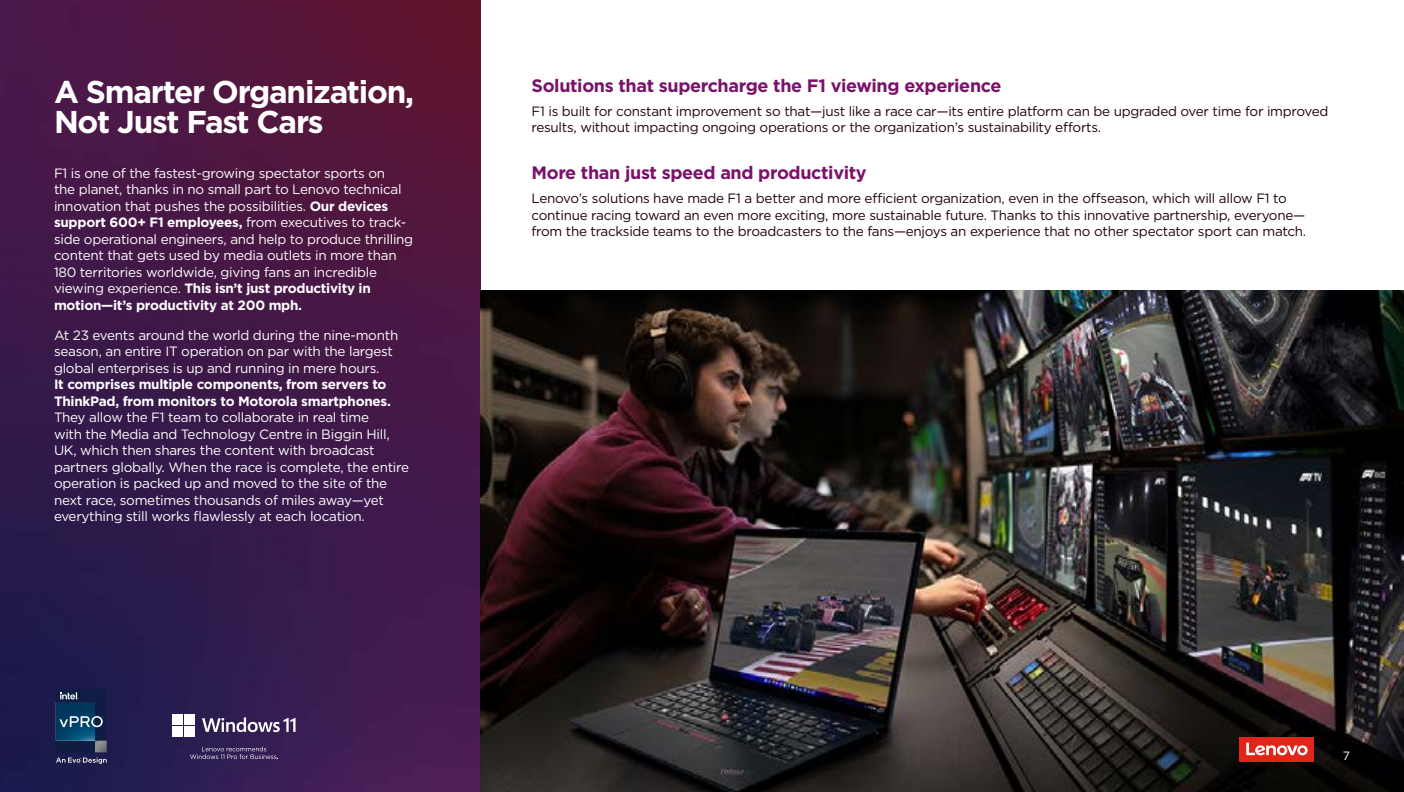
<style>
.page{position:relative;width:1404px;height:792px;background:#fff}
.page>*{position:absolute;margin:0;border:0;box-sizing:border-box;transform-origin:0 0}
.t1{font:700 31.5px/30px "Gotham";letter-spacing:-.04em;color:#fff}
.t2{font:700 18px "Gotham";letter-spacing:-.02em;color:#7a126b}
.t3{font:13.5px/16.5px "Gotham";letter-spacing:-.02em;color:#fff}
.t4{font:13.5px/16.5px "Gotham";letter-spacing:-.02em;color:#1e0013}
.t5{font:700 13.5px/16.5px "Gotham";letter-spacing:-.02em;color:#fff}
.t6{font:12px "Gotham";color:#fff}
.s1{font-weight:700}
</style>
<div class="page">
<img style="left:0;top:0;width:481px;height:792px">
<img style="left:481px;top:290px;width:923px;height:502px">
<div style="left:1239px;top:737px;width:75px;height:25px;background:#e1251b"></div>
<svg style="left:1246px;top:742px;width:62px;height:13px"></svg>
<div style="left:173px;top:713px;width:10px;height:11px;background:#fff"></div>
<div style="left:184px;top:713px;width:11px;height:11px;background:#fff"></div>
<div style="left:173px;top:725px;width:10px;height:11px;background:#fff"></div>
<div style="left:184px;top:725px;width:11px;height:11px;background:#fff"></div>
<svg style="left:202px;top:717px;width:94px;height:15px"></svg>
<svg style="left:190px;top:746px;width:88px;height:13px"></svg>
<svg style="left:56px;top:689px;width:51px;height:75px;background:#244063"></svg>
<h1 class="t1" style="left:54px;top:76px;width:362px">A Smarter Organization,<br>Not Just Fast Cars</h1>
<h2 class="t2" style="left:532px;top:73px;width:472px">Solutions that supercharge the F1 viewing experience</h2>
<p class="t4" style="left:532px;top:102px;width:798px">F1 is built for constant improvement so that—just like a race car—its entire platform can be upgraded over time for improved results, without impacting ongoing operations or the organization’s sustainability efforts.</p>
<h2 class="t2" style="left:532px;top:161px;width:337px">More than just speed and productivity</h2>
<p class="t4" style="left:532px;top:190px;width:776px">Lenovo’s solutions have made F1 a better and more efficient organization, even in the offseason, which will allow F1 to continue racing toward an even more exciting, more sustainable future. Thanks to this innovative partnership, everyone— from the trackside teams to the broadcasters to the fans—enjoys an experience that no other spectator sport can match.</p>
<p class="t3" style="left:54px;top:164px;width:361px">F1 is one of the fastest-growing spectator sports on<br>the planet, thanks in no small part to Lenovo technical innovation that pushes the possibilities. <span class="s1">Our devices support 600+ F1 employees,</span> from executives to track&shy;side operational engineers, and help to produce thrilling content that gets used by media outlets in more than 180 territories worldwide, giving fans an incredible viewing experience. <span class="s1">This isn’t just productivity in motion—it’s productivity at 200 mph.</span></p>
<p class="t3" style="left:54px;top:326px;width:346px">At 23 events around the world during the nine-month season, an entire IT operation on par with the largest global enterprises is up and running in mere hours.</p>
<p class="t5" style="left:54px;top:376px;width:338px">It comprises multiple components, from servers to<br>ThinkPad, from monitors to Motorola smartphones.</p>
<p class="t3" style="left:54px;top:409px;width:357px">They allow the F1 team to collaborate in real time<br>with the Media and Technology Centre in Biggin Hill, UK, which then shares the content with broadcast partners globally. When the race is complete, the entire operation is packed up and moved to the site of the next race, sometimes thousands of miles away—yet everything still works flawlessly at each location.</p>
<p class="t6" style="left:1343px;top:748px;width:9px">7</p>
</div>
